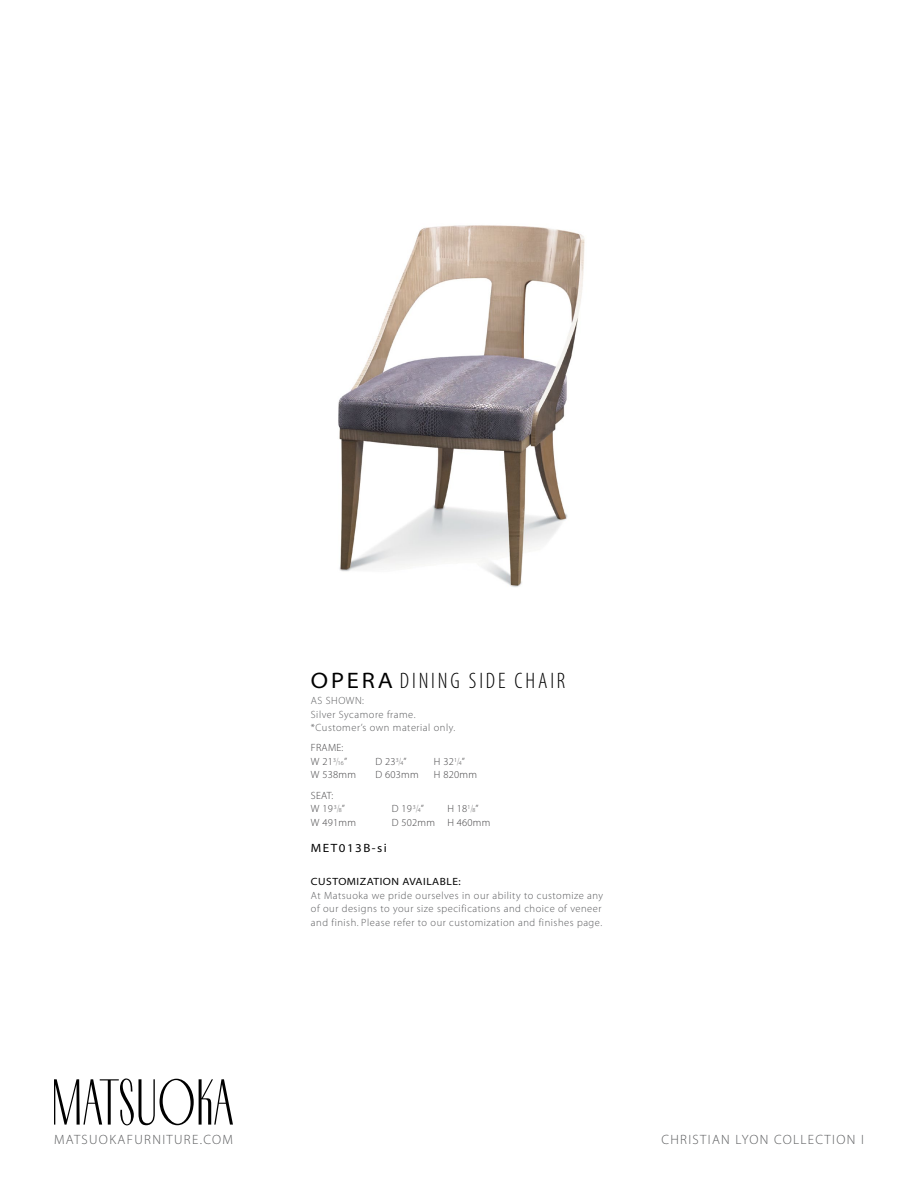
<style>
.page{position:relative;width:918px;height:1188px;background:#fff}
.page>*{position:absolute;margin:0;border:0;box-sizing:border-box;transform-origin:0 0}
.name{font:22.5px "Myriad MM 215 300";letter-spacing:.125em;color:#000}
.name-2{font:13.5px "Myriad MM 215 600";letter-spacing:.1em;color:#58595b}
.name-3{font:12px "Myriad MM 400 700";letter-spacing:.125em;color:#000}
.name-4{font:10.5px/13.5px "Myriad MM 215 600";letter-spacing:.05em;color:#58595b}
.description{font:10.5px/13.5px "Myriad MM 215 600";letter-spacing:.05em;color:#58595b}
.description-2{font:10.5px/13.5px "Myriad MM 215 600";letter-spacing:.025em;color:#414042}
.size{font:10.5px/13.5px "Myriad MM 215 600";letter-spacing:.025em;color:#414042}
.s1{font-family:"Myriad MM 400 700"}
.s2{font-size:10.65px}
.s3{font-size:6px}
.s4{font-family:"Myriad MM 400 700";color:#000}
</style>
<div class="page">
<img style="left:338px;top:225px;width:247px;height:362px">
<svg style="left:54px;top:1078px;width:179px;height:47px"></svg>
<p class="name" style="left:311px;top:670px;width:256px"><span class="s1">OPERA</span> DINING SIDE CHAIR</p>
<p class="description" style="left:311px;top:694px;width:146px">AS SHOWN:<br>Silver Sycamore frame. *Customer’s own material only.</p>
<p class="description-2" style="left:311px;top:742px;width:38px">FRAME:<br>W 21<sup>3</sup><span class="s2">/</span><span class="s3">16</span>”</p>
<p class="description-2" style="left:375px;top:755px;width:33px">D 23<sup>3</sup><span class="s2">/</span><span class="s3">4</span>”</p>
<p class="description-2" style="left:434px;top:755px;width:33px">H 32<sup>1</sup><span class="s2">/</span><span class="s3">4</span>”</p>
<p class="description-2" style="left:311px;top:769px;width:47px">W 538mm</p>
<p class="description-2" style="left:375px;top:769px;width:45px">D 603mm</p>
<p class="description-2" style="left:434px;top:769px;width:45px">H 820mm</p>
<p class="size" style="left:311px;top:789px;width:35px">SEAT:<br>W 19 <sup>3</sup><span class="s2">/</span><span class="s3">8</span>”</p>
<p class="size" style="left:392px;top:803px;width:33px">D 19<sup>3</sup><span class="s2">/</span><span class="s3">4</span>”</p>
<p class="size" style="left:447px;top:803px;width:33px">H 18<sup>1</sup><span class="s2">/</span><span class="s3">8</span>”</p>
<p class="size" style="left:311px;top:816px;width:47px">W 491mm</p>
<p class="size" style="left:392px;top:816px;width:100px">D 502mm H 460mm</p>
<p class="name-3" style="left:311px;top:842px;width:77px">MET013B-si</p>
<p class="name-4" style="left:311px;top:875px;width:294px"><span class="s4">CUSTOMIZATION AVAILABLE:<br></span>At Matsuoka we pride ourselves in our ability to customize any of our designs to your size specifications and choice of veneer and finish. Please refer to our customization and finishes page.</p>
<p class="name-2" style="left:54px;top:1133px;width:181px">MATSUOKAFURNITURE.COM</p>
<p class="name-2" style="left:661px;top:1133px;width:204px">CHRISTIAN LYON COLLECTION I</p>
</div>
